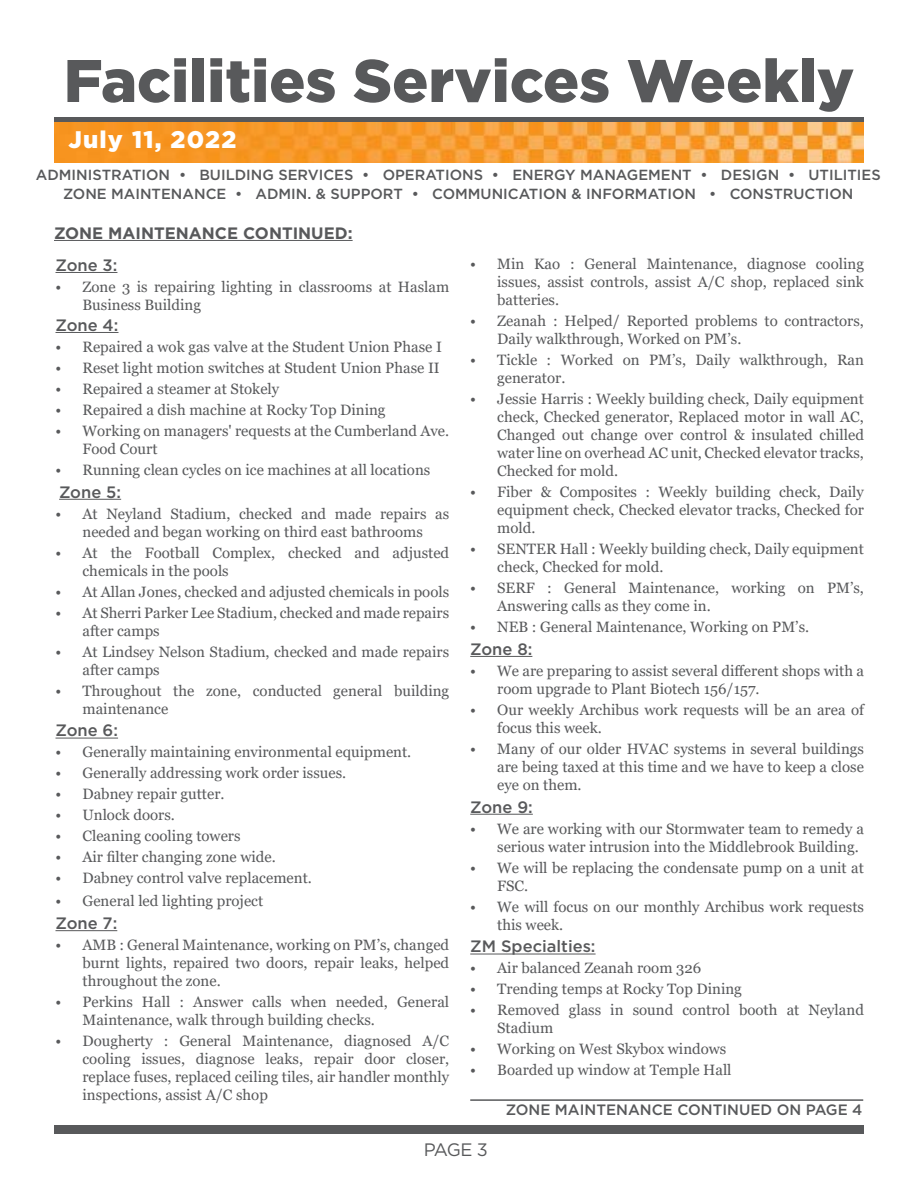
<style>
.page{position:relative;width:918px;height:1188px;background:#fff}
.page>*{position:absolute;margin:0;border:0;box-sizing:border-box;transform-origin:0 0}
.t1{font:900 60px "Gotham";color:#58595b}
.t2{font:900 24px "Gotham";letter-spacing:.05em;color:#fff}
.t3{font:18px "Gotham";color:#58595b}
.t4{font:500 16.5px "Gotham";color:#58595b}
.t5{font:700 16.5px "Gotham";color:#58595b}
.t6{font:15px/18px "Georgia";color:#58595b}
.t7{font:500 15px "Gotham";color:#58595b}
.t8{font:500 14.7px/19.4px "Gotham";color:#58595b;text-align:center}
</style>
<div class="page">
<div style="left:54px;top:1125px;width:810px;height:9px;background:#58595b"></div>
<hr style="left:56px;top:272px;width:61px;height:1px;background:#58595b">
<hr style="left:56px;top:332px;width:63px;height:1px;background:#58595b">
<hr style="left:59px;top:499px;width:62px;height:1px;background:#58595b">
<hr style="left:56px;top:738px;width:62px;height:1px;background:#58595b">
<hr style="left:56px;top:930px;width:61px;height:1px;background:#58595b">
<hr style="left:470px;top:656px;width:62px;height:1px;background:#58595b">
<hr style="left:470px;top:814px;width:63px;height:1px;background:#58595b">
<hr style="left:470px;top:954px;width:126px;height:1px;background:#58595b">
<div style="left:54px;top:117px;width:810px;height:6px;background:#58595b"></div>
<img style="left:54px;top:122px;width:810px;height:40px">
<hr style="left:470px;top:1099px;width:393px;height:2px;background:#58595b">
<hr style="left:54px;top:240px;width:299px;height:1px;background:#58595b">
<h1 class="t1" style="left:64px;top:39px;width:792px">Facilities Services Weekly</h1>
<h2 class="t2" style="left:68px;top:123px;width:169px">July 11, 2022</h2>
<p class="t8" style="left:36px;top:165px;width:846px">ADMINISTRATION • BUILDING SERVICES • OPERATIONS • ENERGY MANAGEMENT • DESIGN • UTILITIES<br>ZONE MAINTENANCE • ADMIN. &amp; SUPPORT • COMMUNICATION &amp; INFORMATION • CONSTRUCTION</p>
<p class="t5" style="left:54px;top:222px;width:300px">ZONE MAINTENANCE CONTINUED:</p>
<p class="t4" style="left:56px;top:254px;width:63px">Zone 3:</p>
<p class="t6" style="left:82px;top:278px;width:368px;text-indent:-27px">• Zone 3 is repairing lighting in classrooms at Haslam<br>Business Building</p>
<p class="t4" style="left:56px;top:314px;width:65px">Zone 4:</p>
<p class="t6" style="left:56px;top:338px;width:388px">• Repaired a wok gas valve at the Student Union Phase I</p>
<p class="t6" style="left:56px;top:359px;width:386px">• Reset light motion switches at Student Union Phase II</p>
<p class="t6" style="left:56px;top:380px;width:225px">• Repaired a steamer at Stokely</p>
<p class="t6" style="left:56px;top:401px;width:332px">• Repaired a dish machine at Rocky Top Dining</p>
<p class="t6" style="left:82px;top:422px;width:368px;text-indent:-27px">• Working on managers' requests at the Cumberland Ave.<br>Food Court</p>
<p class="t6" style="left:56px;top:461px;width:376px">• Running clean cycles on ice machines at all locations</p>
<p class="t4" style="left:59px;top:481px;width:64px">Zone 5:</p>
<p class="t6" style="left:56px;top:505px;width:395px;text-align:center">• At Neyland Stadium, checked and made repairs as needed and began working on third east bathrooms</p>
<p class="t6" style="left:82px;top:544px;width:368px;text-indent:-27px">• At the Football Complex, checked and adjusted chemicals in the pools</p>
<p class="t6" style="left:56px;top:583px;width:395px">• At Allan Jones, checked and adjusted chemicals in pools</p>
<p class="t6" style="left:82px;top:604px;width:368px;text-indent:-27px">• At Sherri Parker Lee Stadium, checked and made repairs after camps</p>
<p class="t6" style="left:82px;top:643px;width:368px;text-indent:-27px">• At Lindsey Nelson Stadium, checked and made repairs after camps</p>
<p class="t6" style="left:82px;top:682px;width:368px;text-indent:-27px">• Throughout the zone, conducted general building maintenance</p>
<p class="t4" style="left:56px;top:720px;width:64px">Zone 6:</p>
<p class="t6" style="left:56px;top:744px;width:357px">• Generally maintaining environmental equipment.</p>
<p class="t6" style="left:56px;top:765px;width:292px">• Generally addressing work order issues.</p>
<p class="t6" style="left:56px;top:786px;width:171px">• Dabney repair gutter.</p>
<p class="t6" style="left:56px;top:807px;width:121px">• Unlock doors.</p>
<p class="t6" style="left:56px;top:828px;width:187px">• Cleaning cooling towers</p>
<p class="t6" style="left:56px;top:849px;width:222px">• Air filter changing zone wide.</p>
<p class="t6" style="left:56px;top:870px;width:258px">• Dabney control valve replacement.</p>
<p class="t6" style="left:56px;top:892px;width:209px">• General led lighting project</p>
<p class="t4" style="left:56px;top:912px;width:63px">Zone 7:</p>
<p class="t6" style="left:82px;top:936px;width:368px;text-align:justify;text-indent:-27px">• AMB : General Maintenance, working on PM’s, changed burnt lights, repaired two doors, repair leaks, helped throughout the zone.</p>
<p class="t6" style="left:82px;top:993px;width:368px;text-indent:-27px">• Perkins Hall : Answer calls when needed, General<br>Maintenance, walk through building checks.</p>
<p class="t6" style="left:82px;top:1032px;width:368px;text-align:justify;text-indent:-27px">• Dougherty : General Maintenance, diagnosed A/C cooling issues, diagnose leaks, repair door closer, replace fuses, replaced ceiling tiles, air handler monthly inspections, assist A/C shop</p>
<p class="t6" style="left:497px;top:255px;width:368px;text-align:justify;text-indent:-27px">• Min Kao : General Maintenance, diagnose cooling issues, assist controls, assist A/C shop, replaced sink batteries.</p>
<p class="t6" style="left:497px;top:312px;width:368px;text-indent:-27px">• Zeanah : Helped/ Reported problems to contractors,<br>Daily walkthrough, Worked on PM’s.</p>
<p class="t6" style="left:497px;top:351px;width:368px;text-indent:-27px">• Tickle : Worked on PM’s, Daily walkthrough, Ran generator.</p>
<p class="t6" style="left:497px;top:390px;width:368px;text-align:justify;text-indent:-27px">• Jessie Harris : Weekly building check, Daily equipment check, Checked generator, Replaced motor in wall AC, Changed out change over control &amp; insulated chilled water line on overhead AC unit, Checked elevator tracks, Checked for mold.</p>
<p class="t6" style="left:497px;top:483px;width:368px;text-align:justify;text-indent:-27px">• Fiber &amp; Composites : Weekly building check, Daily equipment check, Checked elevator tracks, Checked for mold.</p>
<p class="t6" style="left:497px;top:540px;width:368px;text-indent:-27px">• SENTER Hall : Weekly building check, Daily equipment check, Checked for mold.</p>
<p class="t6" style="left:497px;top:579px;width:368px;text-indent:-27px">• SERF : General Maintenance, working on PM’s,<br>Answering calls as they come in.</p>
<p class="t6" style="left:470px;top:618px;width:341px">• NEB : General Maintenance, Working on PM’s.</p>
<p class="t4" style="left:470px;top:638px;width:64px">Zone 8:</p>
<p class="t6" style="left:497px;top:662px;width:368px;text-indent:-27px">• We are preparing to assist several different shops with a room upgrade to Plant Biotech 156/157.</p>
<p class="t6" style="left:497px;top:701px;width:368px;text-indent:-27px">• Our weekly Archibus work requests will be an area of focus this week.</p>
<p class="t6" style="left:497px;top:740px;width:368px;text-align:justify;text-indent:-27px">• Many of our older HVAC systems in several buildings are being taxed at this time and we have to keep a close eye on them.</p>
<p class="t4" style="left:470px;top:796px;width:64px">Zone 9:</p>
<p class="t6" style="left:497px;top:820px;width:368px;text-indent:-27px">• We are working with our Stormwater team to remedy a serious water intrusion into the Middlebrook Building.</p>
<p class="t6" style="left:497px;top:859px;width:368px;text-indent:-27px">• We will be replacing the condensate pump on a unit at<br>FSC.</p>
<p class="t6" style="left:497px;top:898px;width:368px;text-indent:-27px">• We will focus on our monthly Archibus work requests this week.</p>
<p class="t4" style="left:470px;top:936px;width:127px">ZM Specialties:</p>
<p class="t6" style="left:470px;top:960px;width:233px">• Air balanced Zeanah room 326</p>
<p class="t6" style="left:470px;top:981px;width:273px">• Trending temps at Rocky Top Dining</p>
<p class="t6" style="left:497px;top:1002px;width:368px;text-indent:-27px">• Removed glass in sound control booth at Neyland<br>Stadium</p>
<p class="t6" style="left:470px;top:1041px;width:258px">• Working on West Skybox windows</p>
<p class="t6" style="left:470px;top:1062px;width:263px">• Boarded up window at Temple Hall</p>
<p class="t7" style="left:506px;top:1100px;width:358px">ZONE MAINTENANCE CONTINUED ON PAGE 4</p>
<p class="t3" style="left:424px;top:1138px;width:66px">PAGE 3</p>
</div>
